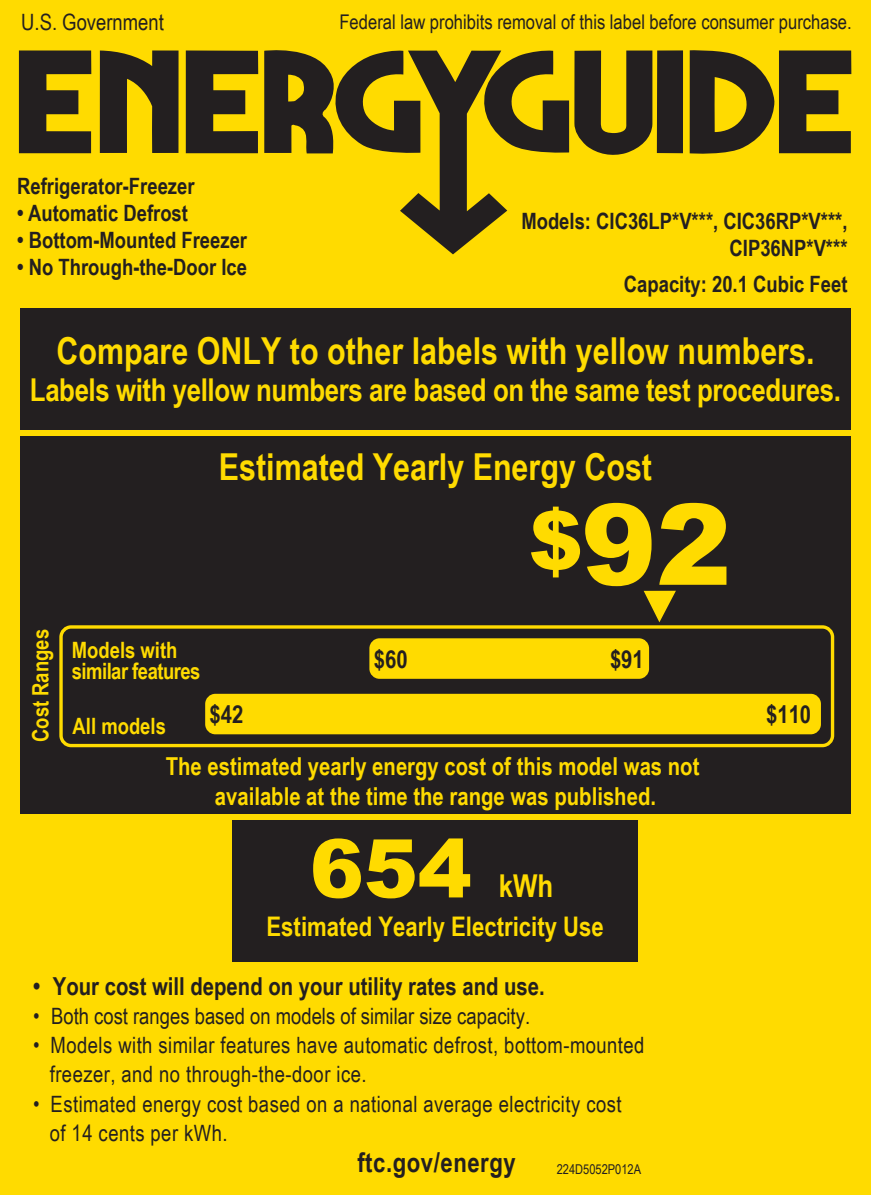
<style>
.page{position:relative;width:871px;height:1195px;background:#ffdb00}
.page>*{position:absolute;margin:0;border:0;box-sizing:border-box;transform-origin:0 0}
.t1{font:900 112.5px "Arial";color:#ffdb00}
.t2{font:900 81px "Arial";color:#ffdb00}
.t3{font:700 37.12px "Arial Narrow";color:#ffdb00}
.t4{font:700 31.5px "Arial Narrow";letter-spacing:-.015em;color:#ffdb00}
.t5{font:700 27px "Arial Narrow";color:#ffdb00}
.t6{font:700 27px "Arial Narrow";letter-spacing:.02em;color:#231f20}
.t7{font:700 24.75px/29.7px "Arial Narrow";color:#ffdb00;text-align:center}
.t8{font:700 24.75px "Arial Narrow";color:#231f20}
.t9{font:22.5px/29.2px "Arial Narrow";letter-spacing:.02em;color:#231f20}
.t10{font:700 22.5px/27px "Arial Narrow";color:#231f20;text-align:right}
.t11{font:22.5px "Arial Narrow";color:#231f20}
.t12{font:700 22.5px/20.2px "Arial Narrow";letter-spacing:-.025em;color:#ffdb00}
.t13{font:700 22.5px "Arial Narrow";color:#ffdb00}
.t14{font:20.25px "Arial Narrow";color:#231f20}
.t15{font:13.5px "Arial Narrow";color:#231f20}
.s1{font-size:81px}
</style>
<div class="page">
<svg style="left:19px;top:50px;width:72px;height:103px"></svg>
<svg style="left:186px;top:50px;width:72px;height:103px"></svg>
<svg style="left:100px;top:50px;width:78px;height:103px"></svg>
<div style="left:657px;top:50px;width:26px;height:103px;background:#231f20"></div>
<svg style="left:264px;top:50px;width:388px;height:204px"></svg>
<svg style="left:690px;top:50px;width:161px;height:104px"></svg>
<div style="left:20px;top:436px;width:830px;height:378px;background:#231f20"></div>
<div style="left:20px;top:308px;width:830px;height:122px;background:#231f20"></div>
<div style="left:232px;top:820px;width:405px;height:142px;background:#231f20"></div>
<svg style="left:643px;top:591px;width:33px;height:31px"></svg>
<div style="left:59px;top:625px;width:775px;height:122px;border:3px solid #ffdb00;border-radius:10px"></div>
<div style="left:205px;top:694px;width:616px;height:40px;background:#ffdb00;border-radius:10px"></div>
<div style="left:369px;top:638px;width:280px;height:41px;background:#ffdb00;border-radius:10px"></div>
<p class="t11" style="left:21px;top:5px;width:144px">U.S. Government</p>
<p class="t14" style="left:339px;top:7px;width:514px">Federal law prohibits removal of this label before consumer purchase.</p>
<p class="t10" style="left:17px;top:171px;width:179px">Refrigerator-Freezer</p>
<p class="t10" style="left:17px;top:198px;width:172px">• Automatic Defrost</p>
<p class="t10" style="left:17px;top:225px;width:231px">• Bottom-Mounted Freezer</p>
<p class="t10" style="left:17px;top:252px;width:231px">• No Through-the-Door Ice</p>
<p class="t10" style="left:521px;top:206px;width:328px">Models: CIC36LP*V***, CIC36RP*V***,<br>CIP36NP*V***</p>
<p class="t10" style="left:624px;top:269px;width:225px">Capacity: 20.1 Cubic Feet</p>
<h3 class="t3" style="left:56px;top:322px;width:759px">Compare ONLY to other labels with yellow numbers.</h3>
<h3 class="t4" style="left:30px;top:366px;width:812px">Labels with yellow numbers are based on the same test procedures.</h3>
<h3 class="t3" style="left:219px;top:438px;width:435px">Estimated Yearly Energy Cost</h3>
<p class="t13" style="left:24px;top:742px;width:114px;rotate:-90deg">Cost Ranges</p>
<h1 class="t1" style="left:529px;top:463px;width:204px"><span class="s1">$</span>92</h1>
<p class="t12" style="left:72px;top:639px;width:130px">Models with similar features</p>
<p class="t13" style="left:73px;top:709px;width:95px">All models</p>
<p class="t8" style="left:374px;top:640px;width:35px">$60</p>
<p class="t8" style="left:610px;top:640px;width:35px">$91</p>
<p class="t8" style="left:210px;top:696px;width:35px">$42</p>
<p class="t8" style="left:766px;top:696px;width:47px">$110</p>
<p class="t7" style="left:166px;top:750px;width:535px">The estimated yearly energy cost of this model was not available at the time the range was published.</p>
<h2 class="t2" style="left:310px;top:810px;width:164px">654</h2>
<h3 class="t4" style="left:499px;top:862px;width:56px">kWh</h3>
<p class="t5" style="left:266px;top:906px;width:339px">Estimated Yearly Electricity Use</p>
<p class="t8" style="left:33px;top:967px;width:513px">• Your cost will depend on your utility rates and use.</p>
<p class="t11" style="left:33px;top:999px;width:498px">• Both cost ranges based on models of similar size capacity.</p>
<p class="t9" style="left:50px;top:1030px;width:596px;text-indent:-17px">• Models with similar features have automatic defrost, bottom-mounted freezer, and no through-the-door ice.</p>
<p class="t9" style="left:50px;top:1088px;width:573px;text-indent:-17px">• Estimated energy cost based on a national average electricity cost of 14 cents per kWh.</p>
<p class="t6" style="left:357px;top:1142px;width:160px">ftc.gov/energy</p>
<p class="t15" style="left:557px;top:1159px;width:86px">224D5052P012A</p>
</div>
